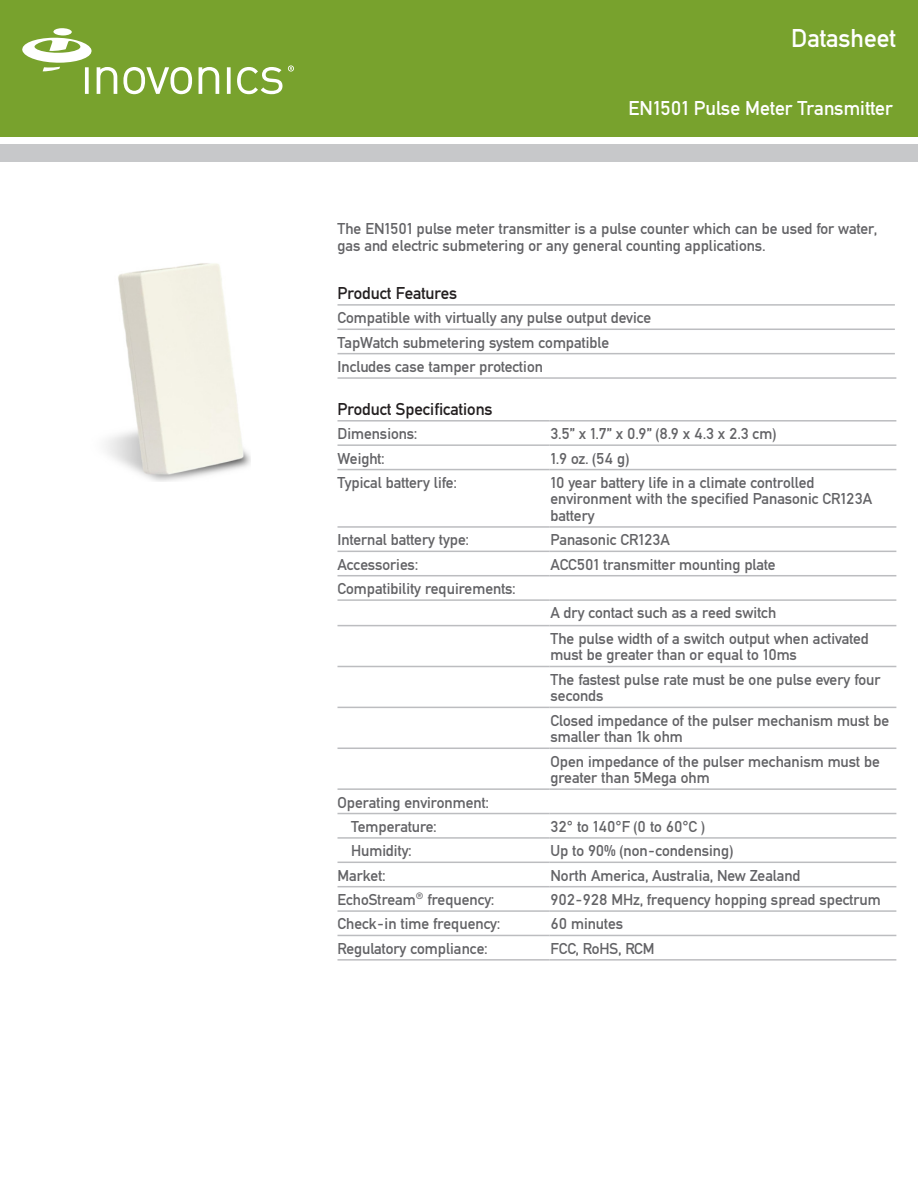
<style>
.page{position:relative;width:918px;height:1188px;background:#fff}
.page>*{position:absolute;margin:0;border:0;box-sizing:border-box;transform-origin:0 0}
.t1{font:27px "DIN Mittel EF";letter-spacing:-.005em;color:#fff}
.t2{font:21px "DIN Mittel EF";color:#fff}
.t3{font:18px "DIN Mittel EF";color:#231f20}
.t4{font:16.5px/16.5px "DIN Mittel EF";color:#636366}
</style>
<div class="page">
<div style="left:0;top:0;width:918px;height:137px;background:#78a22d"></div>
<div style="left:0;top:145px;width:918px;height:17px;background:#c7c8ca"></div>
<svg style="left:22px;top:28px;width:95px;height:66px"></svg>
<svg style="left:123px;top:67px;width:69px;height:27px"></svg>
<svg style="left:199px;top:67px;width:20px;height:27px"></svg>
<svg style="left:227px;top:67px;width:4px;height:27px"></svg>
<svg style="left:237px;top:67px;width:45px;height:27px"></svg>
<svg style="left:288px;top:65px;width:6px;height:7px"></svg>
<svg style="left:338px;top:328px;width:557px;height:27px"></svg>
<hr style="left:338px;top:304px;width:557px;height:2px;background:#bcbdc0">
<hr style="left:338px;top:329px;width:557px;height:1px;background:#bcbdc0">
<hr style="left:338px;top:353px;width:557px;height:1px;background:#bcbdc0">
<hr style="left:338px;top:377px;width:558px;height:2px;background:#bcbdc0">
<svg style="left:338px;top:468px;width:558px;height:469px"></svg>
<hr style="left:549px;top:470px;width:1px;height:56px;background:#fff">
<svg style="left:549px;top:528px;width:1px;height:97px"></svg>
<hr style="left:549px;top:626px;width:1px;height:40px;background:#fff">
<hr style="left:549px;top:667px;width:1px;height:40px;background:#fff">
<hr style="left:549px;top:708px;width:1px;height:40px;background:#fff">
<hr style="left:549px;top:749px;width:1px;height:39px;background:#fff">
<svg style="left:549px;top:790px;width:1px;height:147px"></svg>
<hr style="left:338px;top:420px;width:212px;height:2px;background:#bcbdc0">
<hr style="left:550px;top:420px;width:346px;height:2px;background:#bcbdc0">
<hr style="left:338px;top:444px;width:212px;height:2px;background:#bcbdc0">
<hr style="left:550px;top:444px;width:346px;height:2px;background:#bcbdc0">
<hr style="left:338px;top:469px;width:212px;height:1px;background:#bcbdc0">
<hr style="left:550px;top:469px;width:346px;height:1px;background:#bcbdc0">
<hr style="left:338px;top:526px;width:212px;height:2px;background:#bcbdc0">
<hr style="left:550px;top:526px;width:346px;height:2px;background:#bcbdc0">
<hr style="left:338px;top:551px;width:212px;height:1px;background:#bcbdc0">
<hr style="left:550px;top:551px;width:346px;height:1px;background:#bcbdc0">
<hr style="left:338px;top:575px;width:212px;height:1px;background:#bcbdc0">
<hr style="left:550px;top:575px;width:346px;height:1px;background:#bcbdc0">
<hr style="left:338px;top:599px;width:212px;height:2px;background:#bcbdc0">
<hr style="left:550px;top:599px;width:346px;height:2px;background:#bcbdc0">
<hr style="left:338px;top:625px;width:212px;height:1px;background:#bcbdc0">
<hr style="left:550px;top:625px;width:346px;height:1px;background:#bcbdc0">
<hr style="left:338px;top:666px;width:212px;height:1px;background:#bcbdc0">
<hr style="left:550px;top:666px;width:346px;height:1px;background:#bcbdc0">
<hr style="left:338px;top:707px;width:212px;height:1px;background:#bcbdc0">
<hr style="left:550px;top:707px;width:346px;height:1px;background:#bcbdc0">
<hr style="left:338px;top:748px;width:212px;height:1px;background:#bcbdc0">
<hr style="left:550px;top:748px;width:346px;height:1px;background:#bcbdc0">
<hr style="left:338px;top:788px;width:212px;height:2px;background:#bcbdc0">
<hr style="left:550px;top:788px;width:346px;height:2px;background:#bcbdc0">
<hr style="left:338px;top:813px;width:212px;height:1px;background:#bcbdc0">
<hr style="left:550px;top:813px;width:346px;height:1px;background:#bcbdc0">
<hr style="left:338px;top:837px;width:212px;height:2px;background:#bcbdc0">
<hr style="left:550px;top:837px;width:346px;height:2px;background:#bcbdc0">
<hr style="left:338px;top:862px;width:212px;height:1px;background:#bcbdc0">
<hr style="left:550px;top:862px;width:346px;height:1px;background:#bcbdc0">
<hr style="left:338px;top:886px;width:212px;height:1px;background:#bcbdc0">
<hr style="left:550px;top:886px;width:346px;height:1px;background:#bcbdc0">
<hr style="left:338px;top:910px;width:212px;height:2px;background:#bcbdc0">
<hr style="left:550px;top:910px;width:346px;height:2px;background:#bcbdc0">
<hr style="left:338px;top:935px;width:212px;height:1px;background:#bcbdc0">
<hr style="left:550px;top:935px;width:346px;height:1px;background:#bcbdc0">
<hr style="left:338px;top:959px;width:212px;height:2px;background:#bcbdc0">
<hr style="left:550px;top:959px;width:346px;height:2px;background:#bcbdc0">
<img style="left:105px;top:263px;width:145px;height:219px">
<p class="t1" style="left:791px;top:23px;width:107px">Datasheet</p>
<p class="t2" style="left:629px;top:96px;width:266px">EN1501 Pulse Meter Transmitter</p>
<p class="t4" style="left:338px;top:221px;width:541px">The EN1501 pulse meter transmitter is a pulse counter which can be used for water, gas and electric submetering or any general counting applications.</p>
<p class="t3" style="left:338px;top:283px;width:121px">Product Features</p>
<p class="t4" style="left:338px;top:310px;width:315px">Compatible with virtually any pulse output device</p>
<p class="t4" style="left:338px;top:334px;width:273px">TapWatch submetering system compatible</p>
<p class="t4" style="left:338px;top:358px;width:207px">Includes case tamper protection</p>
<p class="t3" style="left:338px;top:399px;width:157px">Product Specifications</p>
<p class="t4" style="left:338px;top:426px;width:81px">Dimensions:</p>
<p class="t4" style="left:550px;top:426px;width:227px">3.5” x 1.7” x 0.9” (8.9 x 4.3 x 2.3 cm)</p>
<p class="t4" style="left:338px;top:450px;width:49px">Weight:</p>
<p class="t4" style="left:550px;top:450px;width:80px">1.9 oz. (54 g)</p>
<p class="t4" style="left:338px;top:474px;width:121px">Typical battery life:</p>
<p class="t4" style="left:550px;top:474px;width:323px">10 year battery life in a climate controlled environment with the specified Panasonic CR123A battery</p>
<p class="t4" style="left:338px;top:532px;width:133px">Internal battery type:</p>
<p class="t4" style="left:550px;top:532px;width:121px">Panasonic CR123A</p>
<p class="t4" style="left:338px;top:556px;width:82px">Accessories:</p>
<p class="t4" style="left:550px;top:556px;width:227px">ACC501 transmitter mounting plate</p>
<p class="t4" style="left:338px;top:580px;width:179px">Compatibility requirements:</p>
<p class="t4" style="left:550px;top:605px;width:227px">A dry contact such as a reed switch</p>
<p class="t4" style="left:550px;top:630px;width:320px">The pulse width of a switch output when activated must be greater than or equal to 10ms</p>
<p class="t4" style="left:550px;top:671px;width:331px">The fastest pulse rate must be one pulse every four</p>
<p class="t4" style="left:550px;top:688px;width:55px">seconds</p>
<p class="t4" style="left:550px;top:712px;width:340px">Closed impedance of the pulser mechanism must be</p>
<p class="t4" style="left:550px;top:729px;width:134px">smaller than 1k ohm</p>
<p class="t4" style="left:550px;top:753px;width:331px">Open impedance of the pulser mechanism must be</p>
<p class="t4" style="left:550px;top:769px;width:161px">greater than 5Mega ohm</p>
<p class="t4" style="left:338px;top:794px;width:153px">Operating environment:</p>
<p class="t4" style="left:351px;top:818px;width:87px">Temperature:</p>
<p class="t4" style="left:550px;top:818px;width:156px">32° to 140°F (0 to 60°C )</p>
<p class="t4" style="left:351px;top:843px;width:62px">Humidity:</p>
<p class="t4" style="left:550px;top:843px;width:184px">Up to 90% (non-condensing)</p>
<p class="t4" style="left:338px;top:867px;width:50px">Market:</p>
<p class="t4" style="left:550px;top:867px;width:251px">North America, Australia, New Zealand</p>
<p class="t4" style="left:338px;top:891px;width:158px">EchoStream® frequency:</p>
<p class="t4" style="left:550px;top:891px;width:332px">902-928 MHz, frequency hopping spread spectrum</p>
<p class="t4" style="left:338px;top:916px;width:164px">Check-in time frequency:</p>
<p class="t4" style="left:550px;top:916px;width:74px">60 minutes</p>
<p class="t4" style="left:338px;top:940px;width:151px">Regulatory compliance:</p>
<p class="t4" style="left:550px;top:940px;width:106px">FCC, RoHS, RCM</p>
</div>
